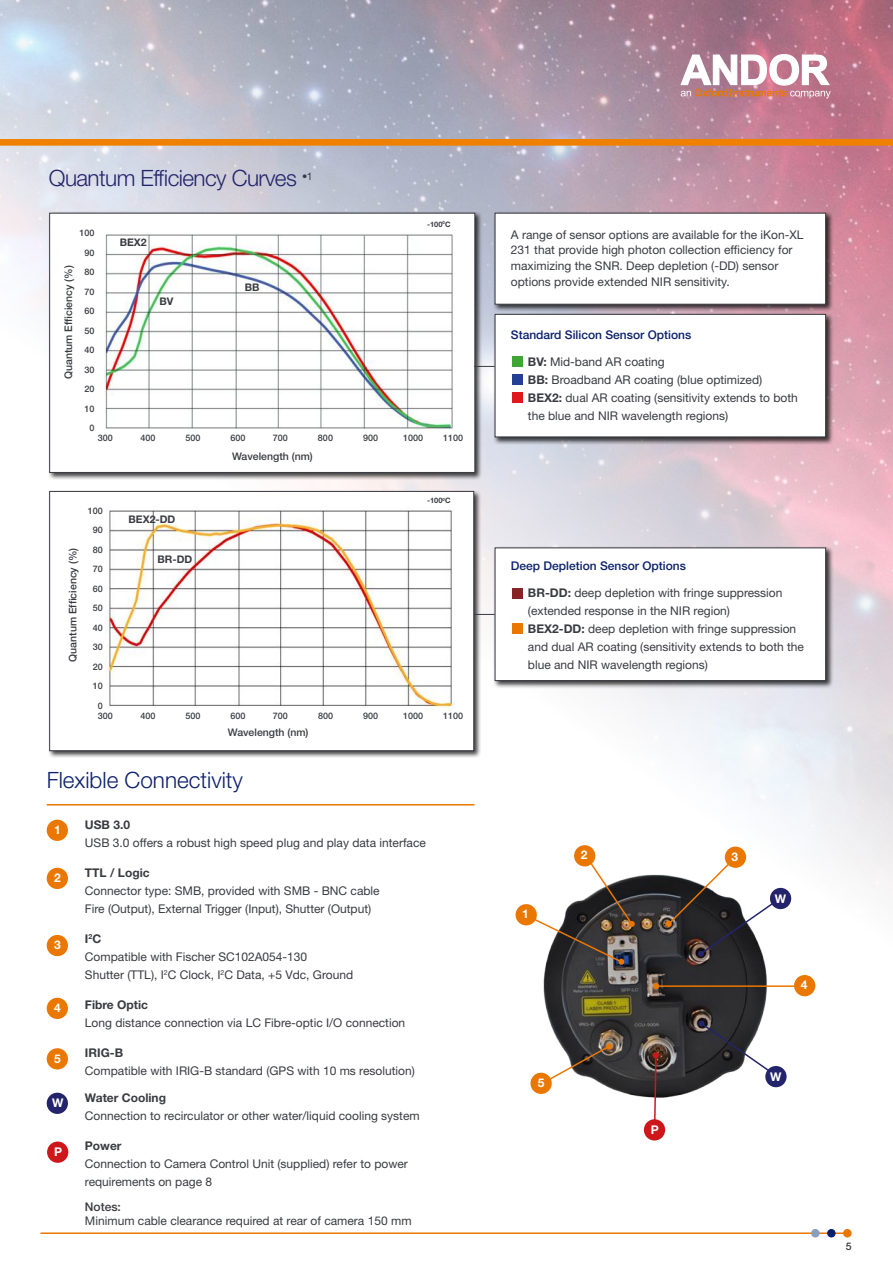
<style>
.page{position:relative;width:893px;height:1263px;background:#fff}
.page>*{position:absolute;margin:0;border:0;box-sizing:border-box;transform-origin:0 0}
.t1{font:300 22.5px "Helvetica Neue LT Std";letter-spacing:-.025em;color:#24246c}
.t2{font:300 22.5px "Helvetica Neue LT Std";color:#0b206c}
.t3{font:12px/18px "Helvetica Neue LT Std";color:#393b41}
.t4{font:500 12px "Helvetica Neue LT Std";color:#0b206c}
.t5{font:700 12px "Helvetica Neue LT Std";color:#393b41}
.t6{font:700 12px "Helvetica Neue LT Std";color:#fff}
.t7{font:500 12px "Helvetica Neue LT Std";color:#393b41}
.t8{font:500 10.5px "Helvetica Neue LT Std";color:#393b41}
.t9{font:700 10.5px "Helvetica Neue LT Std";color:#393b41}
.t10{font:500 9px/19.5px "Helvetica Neue LT Std";color:#393b41;text-align:right}
.t11{font:700 7.5px "Helvetica Neue LT Std";color:#393b41}
.s1{font-weight:700}
</style>
<div class="page">
<img style="left:0;top:0;width:893px;height:1238px">
<div style="left:47px;top:211px;width:436px;height:269px;background:#000;opacity:.75"></div>
<div style="left:49px;top:213px;width:426px;height:260px;background:#fff;border:1px solid #393b41"></div>
<div style="left:493px;top:211px;width:341px;height:101px;background:#000;opacity:.75"></div>
<div style="left:495px;top:213px;width:331px;height:92px;background:#fff;border:1px solid #393b41"></div>
<img style="left:491px;top:850px;width:340px;height:258px">
<svg style="left:542px;top:1043px;width:70px;height:42px"></svg>
<div style="left:725px;top:846px;width:21px;height:22px;background:#ea7700;border-radius:50%"></div>
<div style="left:574px;top:845px;width:21px;height:21px;background:#ea7700;border-radius:50%"></div>
<div style="left:516px;top:904px;width:21px;height:21px;background:#ea7700;border-radius:50%"></div>
<div style="left:530px;top:1073px;width:22px;height:21px;background:#ea7700;border-radius:50%"></div>
<div style="left:794px;top:975px;width:21px;height:21px;background:#ea7700;border-radius:50%"></div>
<hr style="left:656px;top:985px;width:149px;height:2px;background:#ea7700">
<svg style="left:653px;top:983px;width:6px;height:6px"></svg>
<svg style="left:533px;top:860px;width:102px;height:105px"></svg>
<hr style="left:47px;top:804px;width:427px;height:1px;background:#ea7700">
<div style="left:47px;top:1048px;width:21px;height:21px;background:#ea7700;border-radius:50%"></div>
<div style="left:47px;top:998px;width:21px;height:21px;background:#ea7700;border-radius:50%"></div>
<div style="left:47px;top:935px;width:21px;height:21px;background:#ea7700;border-radius:50%"></div>
<div style="left:47px;top:868px;width:21px;height:21px;background:#ea7700;border-radius:50%"></div>
<div style="left:47px;top:820px;width:21px;height:21px;background:#ea7700;border-radius:50%"></div>
<svg style="left:665px;top:862px;width:113px;height:95px"></svg>
<div style="left:770px;top:888px;width:21px;height:21px;background:#24246c;border-radius:50%"></div>
<svg style="left:698px;top:1020px;width:76px;height:55px"></svg>
<div style="left:765px;top:1066px;width:22px;height:21px;background:#24246c;border-radius:50%"></div>
<div style="left:47px;top:489px;width:435px;height:269px;background:#000;opacity:.75"></div>
<div style="left:49px;top:491px;width:425px;height:260px;background:#fff;border:1px solid #393b41"></div>
<div style="left:47px;top:1093px;width:21px;height:21px;background:#24246c;border-radius:50%"></div>
<div style="left:493px;top:312px;width:341px;height:133px;background:#000;opacity:.75"></div>
<div style="left:495px;top:314px;width:331px;height:123px;background:#fff;border:1px solid #393b41"></div>
<div style="left:493px;top:546px;width:341px;height:142px;background:#000;opacity:.75"></div>
<div style="left:495px;top:547px;width:331px;height:134px;background:#fff;border:1px solid #393b41"></div>
<div style="left:473px;top:364px;width:28px;height:10px;background:#000;opacity:.75"></div>
<svg style="left:474px;top:366px;width:21px;height:1px"></svg>
<div style="left:473px;top:612px;width:28px;height:10px;background:#000;opacity:.75"></div>
<svg style="left:474px;top:614px;width:21px;height:1px"></svg>
<div style="left:512px;top:356px;width:11px;height:11px;background:#3fa535"></div>
<div style="left:512px;top:374px;width:11px;height:11px;background:#234093"></div>
<img style="left:106px;top:510px;width:349px;height:200px">
<div style="left:512px;top:392px;width:11px;height:10px;background:#de181d"></div>
<div style="left:512px;top:588px;width:11px;height:10px;background:#882425"></div>
<div style="left:512px;top:623px;width:11px;height:11px;background:#ea7700"></div>
<img style="left:105px;top:234px;width:349px;height:195px">
<div style="left:47px;top:1141px;width:21px;height:22px;background:#cd171a;border-radius:50%"></div>
<svg style="left:653px;top:1052px;width:6px;height:68px"></svg>
<div style="left:644px;top:1119px;width:21px;height:21px;background:#cd171a;border-radius:50%"></div>
<svg style="left:680px;top:54px;width:151px;height:45px"></svg>
<div style="left:0;top:139px;width:893px;height:7px;background:#f08100"></div>
<h1 class="t1" style="left:49px;top:164px;width:265px">Quantum Efficiency Curves <sup>•1</sup></h1>
<p class="t10" style="left:80px;top:223px;width:17px">100<br>90<br>80<br>70<br>60<br>50<br>40<br>30<br>20<br>10<br>0</p>
<p class="t8" style="left:62px;top:379px;width:115px;rotate:-90deg">Quantum Efficiency (%)</p>
<p class="t9" style="left:120px;top:236px;width:29px">BEX2</p>
<p class="t9" style="left:160px;top:295px;width:16px">BV</p>
<p class="t9" style="left:245px;top:281px;width:16px">BB</p>
<p class="t11" style="left:427px;top:219px;width:25px">-100<sup>0</sup>C</p>
<p class="t10" style="left:98px;top:428px;width:17px">300</p>
<p class="t10" style="left:140px;top:428px;width:17px">400</p>
<p class="t10" style="left:185px;top:428px;width:17px">500</p>
<p class="t10" style="left:230px;top:428px;width:17px">600</p>
<p class="t10" style="left:273px;top:428px;width:17px">700</p>
<p class="t10" style="left:318px;top:428px;width:17px">800</p>
<p class="t10" style="left:363px;top:428px;width:17px">900</p>
<p class="t10" style="left:403px;top:428px;width:22px">1000</p>
<p class="t10" style="left:443px;top:428px;width:22px">1100</p>
<p class="t8" style="left:232px;top:450px;width:82px">Wavelength (nm)</p>
<p class="t8" style="left:67px;top:662px;width:115px;rotate:-90deg">Quantum Efficiency (%)</p>
<p class="t10" style="left:88px;top:501px;width:17px">100<br>90<br>80<br>70<br>60<br>50<br>40<br>30<br>20<br>10<br>0</p>
<p class="t9" style="left:128px;top:512px;width:48px">BEX2-DD</p>
<p class="t9" style="left:157px;top:553px;width:36px">BR-DD</p>
<p class="t11" style="left:427px;top:496px;width:25px">-100<sup>0</sup>C</p>
<p class="t10" style="left:98px;top:706px;width:17px">300</p>
<p class="t10" style="left:140px;top:706px;width:17px">400</p>
<p class="t10" style="left:185px;top:706px;width:17px">500</p>
<p class="t10" style="left:230px;top:706px;width:17px">600</p>
<p class="t10" style="left:273px;top:706px;width:17px">700</p>
<p class="t10" style="left:318px;top:706px;width:17px">800</p>
<p class="t10" style="left:363px;top:706px;width:17px">900</p>
<p class="t10" style="left:403px;top:706px;width:22px">1000</p>
<p class="t10" style="left:443px;top:706px;width:22px">1100</p>
<p class="t8" style="left:228px;top:726px;width:82px">Wavelength (nm)</p>
<h1 class="t2" style="left:47px;top:766px;width:198px">Flexible Connectivity</h1>
<p class="t5" style="left:85px;top:817px;width:47px">USB 3.0</p>
<p class="t3" style="left:85px;top:833px;width:342px">USB 3.0 offers a robust high speed plug and play data interface</p>
<p class="t5" style="left:85px;top:865px;width:66px">TTL / Logic</p>
<p class="t3" style="left:85px;top:881px;width:296px">Connector type: SMB, provided with SMB - BNC cable<br>Fire (Output), External Trigger (Input), Shutter (Output)</p>
<p class="t3" style="left:85px;top:929px;width:270px"><span class="s1">I</span><sup>2</sup><span class="s1">C<br></span>Compatible with Fischer SC102A054-130<br>Shutter (TTL), I<sup>2</sup>C Clock, I<sup>2</sup>C Data, +5 Vdc, Ground</p>
<p class="t5" style="left:85px;top:997px;width:65px">Fibre Optic</p>
<p class="t3" style="left:85px;top:1013px;width:322px">Long distance connection via LC Fibre-optic I/O connection</p>
<p class="t5" style="left:85px;top:1045px;width:40px">IRIG-B</p>
<p class="t3" style="left:85px;top:1061px;width:331px">Compatible with IRIG-B standard (GPS with 10 ms resolution)</p>
<p class="t5" style="left:85px;top:1090px;width:83px">Water Cooling</p>
<p class="t3" style="left:85px;top:1106px;width:336px">Connection to recirculator or other water/liquid cooling system</p>
<p class="t5" style="left:85px;top:1138px;width:38px">Power</p>
<p class="t3" style="left:85px;top:1154px;width:324px">Connection to Camera Control Unit (supplied) refer to power requirements on page 8</p>
<p class="t7" style="left:85px;top:1199px;width:38px">Notes:</p>
<p class="t3" style="left:85px;top:1211px;width:328px">Minimum cable clearance required at rear of camera 150 mm</p>
<p class="t6" style="left:54px;top:822px;width:8px">1</p>
<p class="t6" style="left:54px;top:870px;width:8px">2</p>
<p class="t6" style="left:54px;top:937px;width:8px">3</p>
<p class="t6" style="left:54px;top:1000px;width:8px">4</p>
<p class="t6" style="left:54px;top:1051px;width:8px">5</p>
<p class="t6" style="left:52px;top:1095px;width:13px">W</p>
<p class="t6" style="left:54px;top:1144px;width:10px">P</p>
<p class="t3" style="left:511px;top:226px;width:294px;line-height:15.8px">A range of sensor options are available for the iKon-XL 231 that provide high photon collection efficiency for maximizing the SNR. Deep depletion (-DD) sensor options provide extended NIR sensitivity.</p>
<p class="t4" style="left:511px;top:328px;width:182px">Standard Silicon Sensor Options</p>
<p class="t3" style="left:528px;top:352px;width:271px"><span class="s1">BV:</span> Mid-band AR coating<br><span class="s1">BB:</span> Broadband AR coating (blue optimized)<br><span class="s1">BEX2:</span> dual AR coating (sensitivity extends to both the blue and NIR wavelength regions)</p>
<p class="t4" style="left:511px;top:559px;width:176px">Deep Depletion Sensor Options</p>
<p class="t3" style="left:528px;top:583px;width:278px"><span class="s1">BR-DD:</span> deep depletion with fringe suppression (extended response in the NIR region)<br><span class="s1">BEX2-DD:</span> deep depletion with fringe suppression and dual AR coating (sensitivity extends to both the blue and NIR wavelength regions)</p>
<p class="t6" style="left:522px;top:906px;width:8px">1</p>
<p class="t6" style="left:538px;top:1075px;width:8px">5</p>
<p class="t6" style="left:581px;top:848px;width:8px">2</p>
<p class="t6" style="left:731px;top:849px;width:8px">3</p>
<p class="t6" style="left:775px;top:891px;width:13px">W</p>
<p class="t6" style="left:801px;top:977px;width:8px">4</p>
<p class="t6" style="left:651px;top:1122px;width:10px">P</p>
<p class="t6" style="left:770px;top:1069px;width:13px">W</p>
<p class="t8" style="left:846px;top:1240px;width:7px">5</p>
</div>
